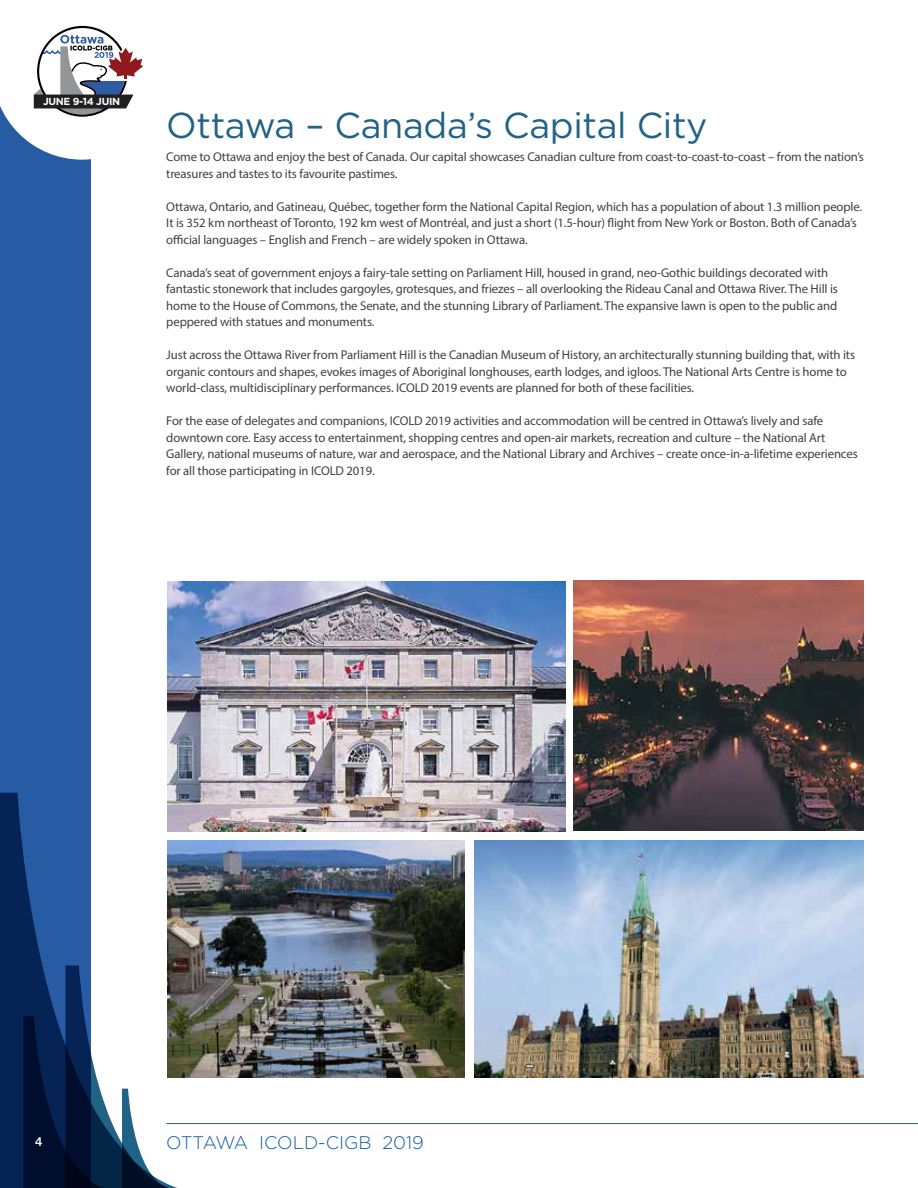
<style>
.page{position:relative;width:918px;height:1188px;background:#fff}
.page>*{position:absolute;margin:0;border:0;box-sizing:border-box;transform-origin:0 0}
.t1{font:36px "Gotham";letter-spacing:-.01em;color:#216386}
.t2{font:300 18.15px "Gotham";color:#125ca8}
.t3{font:12.75px/16.5px "Myriad Pro";letter-spacing:-.01em;color:#414042}
.t4{font:12px "Trade Gothic Bold Two";color:#fff}
.t5{font:700 10.2px "Gotham";letter-spacing:-.03em;color:#fff}
</style>
<div class="page">
<div style="left:0;top:59px;width:91px;height:1129px;background:#275ba3"></div>
<svg style="left:0;top:793px;width:219px;height:395px"></svg>
<svg style="left:24px;top:965px;width:188px;height:223px"></svg>
<svg style="left:0;top:25px;width:143px;height:135px"></svg>
<hr style="left:166px;top:1123px;width:752px;height:1px;background:#275ba3">
<img style="left:167px;top:582px;width:399px;height:250px">
<img style="left:574px;top:580px;width:290px;height:251px">
<img style="left:167px;top:840px;width:298px;height:237px">
<img style="left:474px;top:840px;width:390px;height:237px">
<p class="t5" style="left:43px;top:95px;width:79px">JUNE 9-14 JUIN</p>
<h1 class="t1" style="left:166px;top:105px;width:543px">Ottawa – Canada’s Capital City</h1>
<p class="t3" style="left:166px;top:149px;width:699px">Come to Ottawa and enjoy the best of Canada. Our capital showcases Canadian culture from coast-to-coast-to-coast – from the nation’s treasures and tastes to its favourite pastimes.</p>
<p class="t3" style="left:166px;top:198px;width:697px">Ottawa, Ontario, and Gatineau, Québec, together form the National Capital Region, which has a population of about 1.3 million people.<br>It is 352 km northeast of Toronto, 192 km west of Montréal, and just a short (1.5-hour) flight from New York or Boston. Both of Canada’s official languages – English and French – are widely spoken in Ottawa.</p>
<p class="t3" style="left:166px;top:264px;width:673px">Canada’s seat of government enjoys a fairy-tale setting on Parliament Hill, housed in grand, neo-Gothic buildings decorated with fantastic stonework that includes gargoyles, grotesques, and friezes – all overlooking the Rideau Canal and Ottawa River. The Hill is home to the House of Commons, the Senate, and the stunning Library of Parliament. The expansive lawn is open to the public and peppered with statues and monuments.</p>
<p class="t3" style="left:166px;top:347px;width:690px">Just across the Ottawa River from Parliament Hill is the Canadian Museum of History, an architecturally stunning building that, with its organic contours and shapes, evokes images of Aboriginal longhouses, earth lodges, and igloos. The National Arts Centre is home to world-class, multidisciplinary performances. ICOLD 2019 events are planned for both of these facilities.</p>
<p class="t3" style="left:166px;top:413px;width:693px">For the ease of delegates and companions, ICOLD 2019 activities and accommodation will be centred in Ottawa’s lively and safe downtown core. Easy access to entertainment, shopping centres and open-air markets, recreation and culture – the National Art Gallery, national museums of nature, war and aerospace, and the National Library and Archives – create once-in-a-lifetime experiences for all those participating in ICOLD 2019.</p>
<p class="t4" style="left:35px;top:1134px;width:9px">4</p>
<h2 class="t2" style="left:166px;top:1133px;width:259px">OTTAWA ICOLD-CIGB 2019</h2>
</div>
